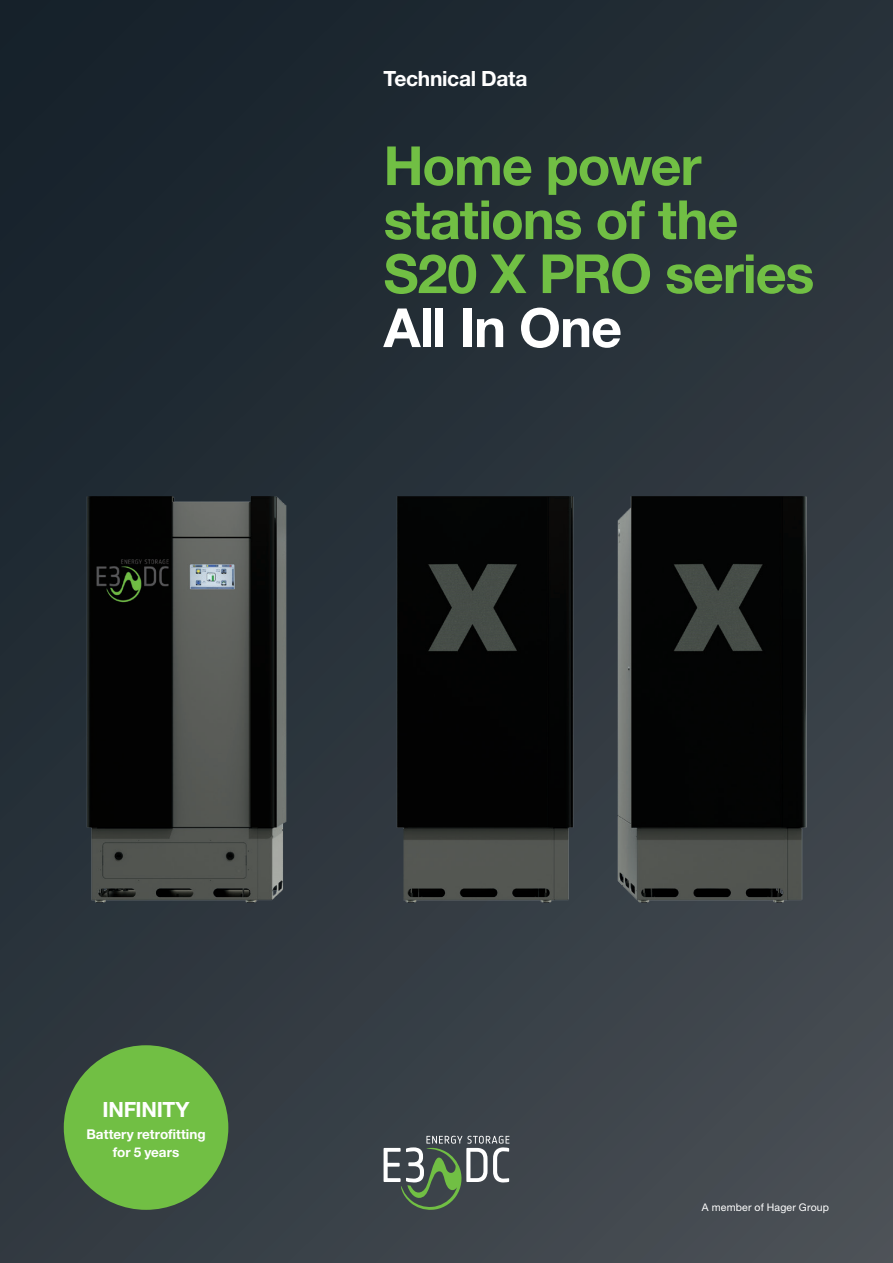
<style>
.page{position:relative;width:893px;height:1263px;background:#fff}
.page>*{position:absolute;margin:0;border:0;box-sizing:border-box;transform-origin:0 0}
.hager_Title_36pt_36pt_bold{font:700 54px/54px "Helvetica Neue LT Pro";letter-spacing:-.02em;color:#71bf44}
.hager_Title_36pt_36pt_bold-2{font:700 54px "Helvetica Neue LT Pro";letter-spacing:-.02em;color:#fff}
.e3dc_Teaser_text_14pt_18pt_roman_centere{font:700 21px "Helvetica Neue LT Pro";letter-spacing:-.015em;color:#fff}
.hager_Copy_text_9pt_12pt_roman_centered{font:700 13.5px/18px "Helvetica Neue LT Pro";color:#fff;text-align:center}
.t1{font:10.5px "Helvetica Neue LT Pro";letter-spacing:.015em;color:#fff}
</style>
<div class="page">
<div style="left:0;top:0;width:893px;height:1263px;background:linear-gradient(to bottom,#1b262f,#3f464c)"></div>
<svg style="left:384px;top:1136px;width:125px;height:74px;background:#5c6962"></svg>
<img style="left:64px;top:370px;width:767px;height:660px">
<div style="left:64px;top:1045px;width:164px;height:165px;background:#71bf44;border-radius:50%"></div>
<p class="e3dc_Teaser_text_14pt_18pt_roman_centere" style="left:384px;top:66px;width:145px">Technical Data</p>
<p class="hager_Title_36pt_36pt_bold" style="left:384px;top:138px;width:432px">Home power stations of the<br>S20 X PRO series</p>
<p class="hager_Title_36pt_36pt_bold-2" style="left:384px;top:294px;width:240px">All In One</p>
<p class="e3dc_Teaser_text_14pt_18pt_roman_centere" style="left:103px;top:1096px;width:88px">INFINITY</p>
<p class="hager_Copy_text_9pt_12pt_roman_centered" style="left:86px;top:1125px;width:121px">Battery retrofitting for 5 years</p>
<p class="t1" style="left:702px;top:1201px;width:129px">A member of Hager Group</p>
</div>
